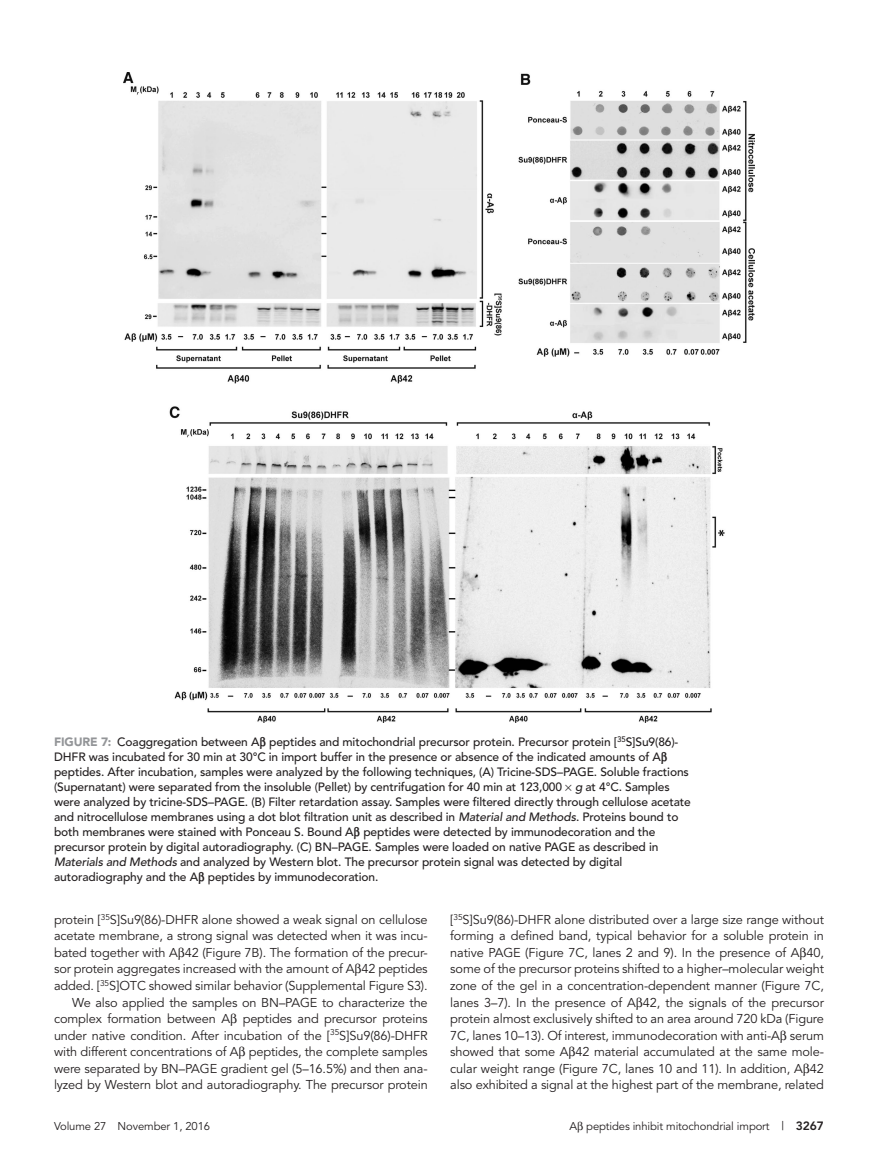
<style>
.page{position:relative;width:878px;height:1175px;background:#fff}
.page>*{position:absolute;margin:0;border:0;box-sizing:border-box;transform-origin:0 0}
.Para{font:12.75px/16.5px "Avenir";letter-spacing:-.01em;color:#231f20;text-align:justify}
.FigCaption_35_5p{font:500 12px/15px "Avenir";letter-spacing:-.01em;color:#231f20}
.t1{font:11.25px "Avenir";letter-spacing:-.01em;color:#231f20}
.s1{font-weight:900;color:#939598}
.s2{font-style:italic}
.s3{font-size:12px}
.s4{font-weight:800;font-size:12px}
</style>
<div class="page">
<img style="left:124px;top:72px;width:630px;height:650px">
<p class="FigCaption_35_5p" style="left:54px;top:734px;width:638px"><span class="s1">FIGURE 7:</span> Coaggregation between A peptides and mitochondrial precursor protein. Precursor protein [<sup>35</sup>S]Su9(86)- DHFR was incubated for 30 min at 30°C in import buffer in the presence or absence of the indicated amounts of A peptides. After incubation, samples were analyzed by the following techniques, (A) Tricine-SDS–PAGE. Soluble fractions (Supernatant) were separated from the insoluble (Pellet) by centrifugation for 40 min at 123,000 <span class="s2">g</span> at 4°C. Samples were analyzed by tricine-SDS–PAGE. (B) Filter retardation assay. Samples were filtered directly through cellulose acetate and nitrocellulose membranes using a dot blot filtration unit as described in <span class="s2">Material and Methods</span>. Proteins bound to both membranes were stained with Ponceau S. Bound A peptides were detected by immunodecoration and the precursor protein by digital autoradiography. (C) BN–PAGE. Samples were loaded on native PAGE as described in <span class="s2">Materials and Methods</span> and analyzed by Western blot. The precursor protein signal was detected by digital autoradiography and the A peptides by immunodecoration.</p>
<p class="Para" style="left:54px;top:911px;width:375px">protein [<sup>35</sup>S]Su9(86)‑DHFR alone showed a weak signal on cellulose acetate membrane, a strong signal was detected when it was incu&shy;bated together with A 42 (Figure 7B). The formation of the precur&shy;sor protein aggregates increased with the amount of A 42 peptides added. [<sup>35</sup>S]OTC showed similar behavior (Supplemental Figure S3).</p>
<p class="Para" style="left:54px;top:994px;width:375px;text-indent:18px">We also applied the samples on BN–PAGE to characterize the complex formation between A peptides and precursor proteins under native condition. After incubation of the [<sup>35</sup>S]Su9(86)‑DHFR with different concentrations of A peptides, the complete samples were separated by BN–PAGE gradient gel (5–16.5%) and then ana&shy;lyzed by Western blot and autoradiography. The precursor protein</p>
<p class="Para" style="left:450px;top:911px;width:375px">[<sup>35</sup>S]Su9(86)‑DHFR alone distributed over a large size range without forming a defined band, typical behavior for a soluble protein in native PAGE (Figure 7C, lanes 2 and 9). In the presence of A 40, some of the precursor proteins shifted to a higher–molecular weight zone of the gel in a concentration-dependent manner (Figure 7C, lanes 3–7). In the presence of A 42, the signals of the precursor protein almost exclusively shifted to an area around 720 kDa (Figure 7C, lanes 10–13). Of interest, immunodecoration with anti-A serum showed that some A 42 material accumulated at the same mole&shy;cular weight range (Figure 7C, lanes 10 and 11). In addition, A 42 also exhibited a signal at the highest part of the membrane, related</p>
<p class="t1" style="left:54px;top:1119px;width:158px">Volume 27 November 1, 2016</p>
<p class="t1" style="left:569px;top:1119px;width:256px">A peptides inhibit mitochondrial import <span class="s3">|</span> <span class="s4">3267</span></p>
</div>
